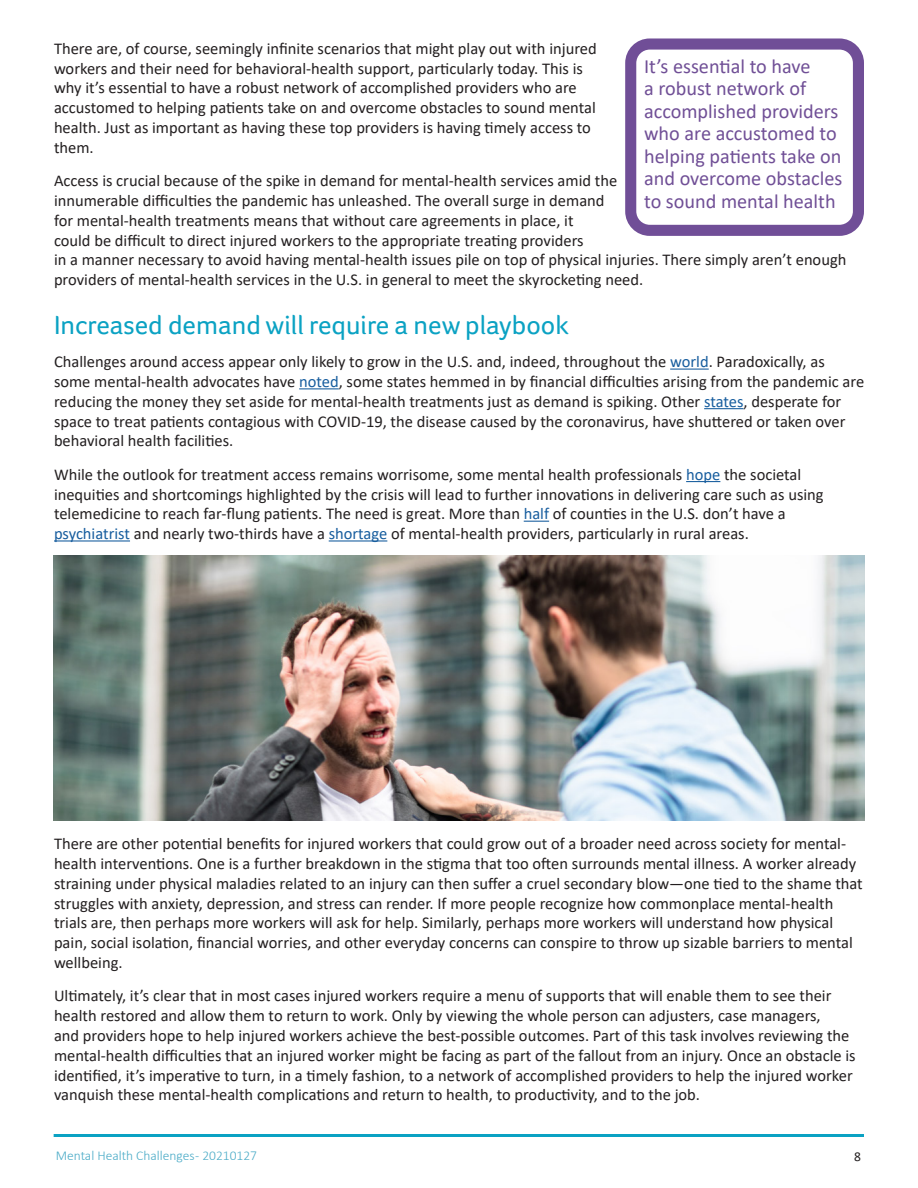
<style>
.page{position:relative;width:918px;height:1188px;background:#fff}
.page>*{position:absolute;margin:0;border:0;box-sizing:border-box;transform-origin:0 0}
.Paragraph_Head{font:27px "Foco";color:#0ba2c3}
.Body{font:20.25px/22.5px "Calibri";color:#704f96}
.Body-2{font:16.5px/19.8px "Calibri";color:#231f20}
.t1{font:300 13.5px "Calibri";color:#4aabc7}
.t2{font:13.5px "Calibri";color:#231f20}
.s1{color:#175d9e}
</style>
<div class="page">
<hr style="left:54px;top:1134px;width:810px;height:3px;background:#0ba2c3">
<hr style="left:670px;top:369px;width:39px;height:1px;background:#175d9e">
<hr style="left:299px;top:388px;width:40px;height:1px;background:#175d9e">
<hr style="left:704px;top:408px;width:40px;height:1px;background:#175d9e">
<hr style="left:686px;top:481px;width:34px;height:1px;background:#175d9e">
<svg style="left:524px;top:521px;width:25px;height:1px"></svg>
<hr style="left:54px;top:540px;width:76px;height:2px;background:#175d9e">
<hr style="left:329px;top:540px;width:58px;height:2px;background:#175d9e">
<div style="left:625px;top:38px;width:239px;height:198px;border:11px solid #704e97;border-radius:19px"></div>
<img style="left:54px;top:555px;width:810px;height:266px">
<p class="Body-2" style="left:54px;top:38px;width:544px">There are, of course, seemingly infinite scenarios that might play out with injured workers and their need for behavioral-health support, particularly today. This is why it’s essential to have a robust network of accomplished providers who are accustomed to helping patients take on and overcome obstacles to sound mental health. Just as important as having these top providers is having timely access to them.</p>
<p class="Body-2" style="left:54px;top:170px;width:794px">Access is crucial because of the spike in demand for mental-health services amid the<br>innumerable difficulties the pandemic has unleashed. The overall surge in demand<br>for mental-health treatments means that without care agreements in place, it<br>could be difficult to direct injured workers to the appropriate treating providers<br>in a manner necessary to avoid having mental-health issues pile on top of physical injuries. There simply aren’t enough providers of mental-health services in the U.S. in general to meet the skyrocketing need.</p>
<p class="Paragraph_Head" style="left:54px;top:309px;width:516px">Increased demand will require a new playbook</p>
<p class="Body-2" style="left:54px;top:351px;width:812px">Challenges around access appear only likely to grow in the U.S. and, indeed, throughout the <span class="s1">world</span>. Paradoxically, as some mental-health advocates have <span class="s1">noted</span>, some states hemmed in by financial difficulties arising from the pandemic are reducing the money they set aside for mental-health treatments just as demand is spiking. Other <span class="s1">states</span>, desperate for space to treat patients contagious with COVID-19, the disease caused by the coronavirus, have shuttered or taken over behavioral health facilities.</p>
<p class="Body-2" style="left:54px;top:464px;width:771px">While the outlook for treatment access remains worrisome, some mental health professionals <span class="s1">hope</span> the societal inequities and shortcomings highlighted by the crisis will lead to further innovations in delivering care such as using telemedicine to reach far-flung patients. The need is great. More than <span class="s1">half</span> of counties in the U.S. don’t have a <span class="s1">psychiatrist</span> and nearly two-thirds have a <span class="s1">shortage</span> of mental-health providers, particularly in rural areas.</p>
<p class="Body" style="left:644px;top:54px;width:200px">It’s essential to have<br>a robust network of accomplished providers who are accustomed to helping patients take on and overcome obstacles to sound mental health</p>
<p class="Body-2" style="left:54px;top:833px;width:810px">There are other potential benefits for injured workers that could grow out of a broader need across society for mental&shy;health interventions. One is a further breakdown in the stigma that too often surrounds mental illness. A worker already straining under physical maladies related to an injury can then suffer a cruel secondary blow—one tied to the shame that struggles with anxiety, depression, and stress can render. If more people recognize how commonplace mental-health trials are, then perhaps more workers will ask for help. Similarly, perhaps more workers will understand how physical pain, social isolation, financial worries, and other everyday concerns can conspire to throw up sizable barriers to mental wellbeing.</p>
<p class="Body-2" style="left:54px;top:986px;width:803px">Ultimately, it’s clear that in most cases injured workers require a menu of supports that will enable them to see their health restored and allow them to return to work. Only by viewing the whole person can adjusters, case managers,<br>and providers hope to help injured workers achieve the best-possible outcomes. Part of this task involves reviewing the mental-health difficulties that an injured worker might be facing as part of the fallout from an injury. Once an obstacle is identified, it’s imperative to turn, in a timely fashion, to a network of accomplished providers to help the injured worker vanquish these mental-health complications and return to health, to productivity, and to the job.</p>
<p class="t1" style="left:56px;top:1147px;width:203px">Mental Health Challenges - 20210127</p>
<p class="t2" style="left:854px;top:1147px;width:8px">8</p>
</div>
